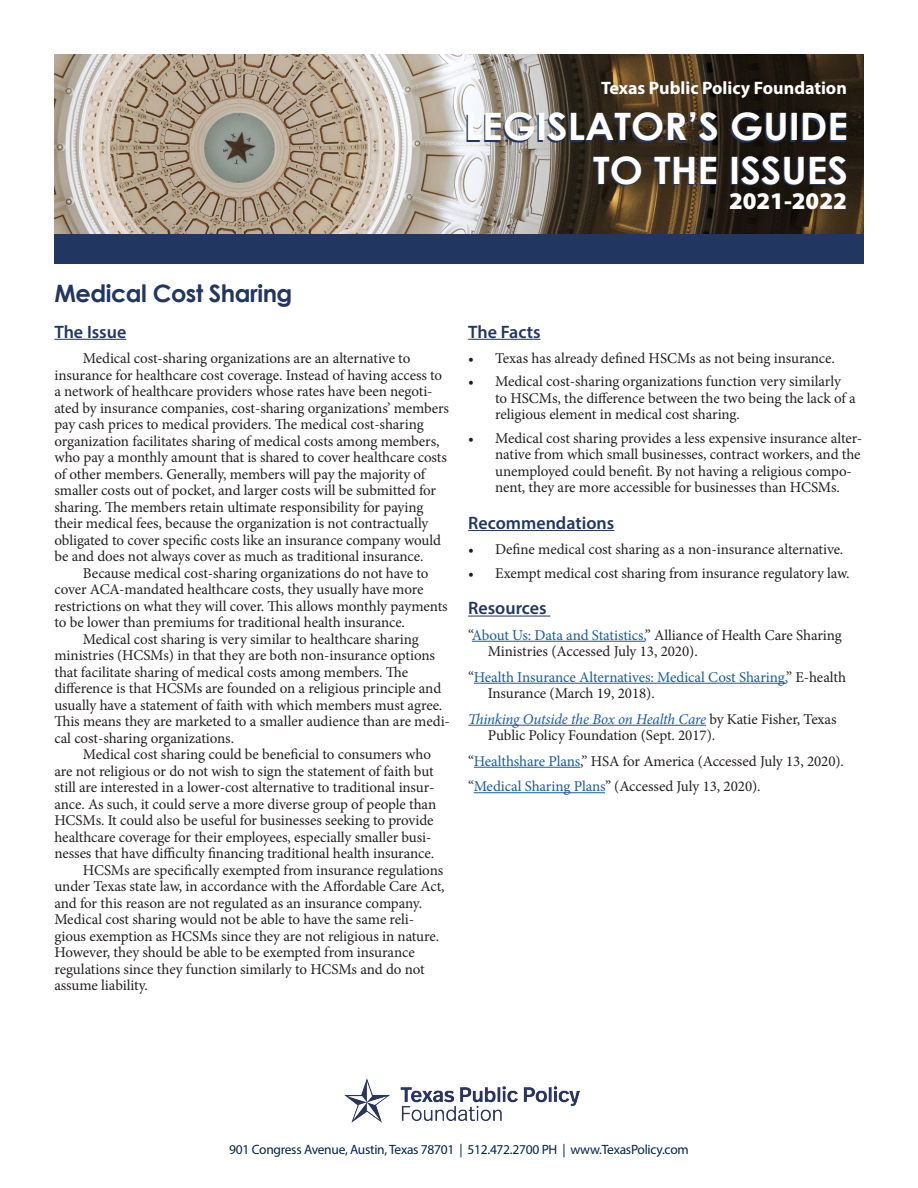
<style>
.page{position:relative;width:918px;height:1188px;background:#fff}
.page>*{position:absolute;margin:0;border:0;box-sizing:border-box;transform-origin:0 0}
.t1{font:700 37.8px/43.2px "Century Gothic";color:#fff;text-align:right;scale:1.05 1}
.t2{font:700 24px "Century Gothic";letter-spacing:-.02em;color:#213661}
.t3{font:900 24px "Myriad Pro";color:#fff}
.Headings{font:600 18px "Myriad Pro";color:#213661}
.t4{font:700 18px "Myriad Pro";color:#fff}
.body_copy{font:15px/16.5px "Minion Pro";letter-spacing:-.005em;color:#231f20}
.References{font:15px/16.5px "Minion Pro";letter-spacing:-.005em;color:#231f20}
.References-2{font:15px/16.5px "Minion Pro";letter-spacing:-.005em;color:#175d9e}
.t5{font:13.5px "Myriad Pro";letter-spacing:-.02em;color:#00254c}
.s1{color:#175d9e}
.s2{color:#231f20}
.s3{font-style:italic;color:#175d9e}
</style>
<div class="page">
<img style="left:345px;top:1078px;width:235px;height:44px">
<img style="left:54px;top:54px;width:810px;height:180px">
<div style="left:54px;top:234px;width:810px;height:30px;background:#213661"></div>
<hr style="left:54px;top:339px;width:72px;height:1px;background:#213661">
<hr style="left:468px;top:339px;width:73px;height:1px;background:#213661">
<hr style="left:468px;top:530px;width:146px;height:1px;background:#213661">
<hr style="left:468px;top:616px;width:82px;height:1px;background:#213661">
<hr style="left:472px;top:641px;width:173px;height:1px;background:#175d9e">
<hr style="left:474px;top:683px;width:312px;height:1px;background:#175d9e">
<hr style="left:468px;top:725px;width:238px;height:1px;background:#175d9e">
<hr style="left:474px;top:767px;width:106px;height:1px;background:#175d9e">
<hr style="left:474px;top:792px;width:131px;height:1px;background:#175d9e">
<p class="t4" style="left:601px;top:76px;width:247px">Texas Public Policy Foundation</p>
<h1 class="t1" style="left:465px;top:103px;width:367px">LEGISLATOR’S GUIDE<br>TO THE ISSUES</h1>
<h2 class="t3" style="left:729px;top:185px;width:119px">2021-2022</h2>
<p class="t2" style="left:54px;top:275px;width:240px">Medical Cost Sharing</p>
<p class="Headings" style="left:54px;top:320px;width:73px">The Issue</p>
<p class="body_copy" style="left:54px;top:350px;width:396px;text-indent:28px">Medical cost-sharing organizations are an alternative to insurance for healthcare cost coverage. Instead of having access to a network of healthcare providers whose rates have been negoti&shy;ated by insurance companies, cost-sharing organizations’ members pay cash prices to medical providers. The medical cost-sharing organization facilitates sharing of medical costs among members, who pay a monthly amount that is shared to cover healthcare costs of other members. Generally, members will pay the majority of smaller costs out of pocket, and larger costs will be submitted for sharing. The members retain ultimate responsibility for paying their medical fees, because the organization is not contractually obligated to cover specific costs like an insurance company would be and does not always cover as much as traditional insurance.</p>
<p class="body_copy" style="left:54px;top:565px;width:395px;text-indent:28px">Because medical cost-sharing organizations do not have to cover ACA-mandated healthcare costs, they usually have more restrictions on what they will cover. This allows monthly payments to be lower than premiums for traditional health insurance.</p>
<p class="body_copy" style="left:54px;top:631px;width:397px;text-indent:28px">Medical cost sharing is very similar to healthcare sharing ministries (HCSMs) in that they are both non-insurance options that facilitate sharing of medical costs among members. The difference is that HCSMs are founded on a religious principle and usually have a statement of faith with which members must agree.<br>This means they are marketed to a smaller audience than are medi&shy;cal cost-sharing organizations.</p>
<p class="body_copy" style="left:54px;top:746px;width:383px;text-indent:28px">Medical cost sharing could be beneficial to consumers who are not religious or do not wish to sign the statement of faith but still are interested in a lower-cost alternative to traditional insur&shy;ance. As such, it could serve a more diverse group of people than HCSMs. It could also be useful for businesses seeking to provide healthcare coverage for their employees, especially smaller busi&shy;nesses that have difficulty financing traditional health insurance.</p>
<p class="body_copy" style="left:54px;top:862px;width:392px;text-indent:28px">HCSMs are specifically exempted from insurance regulations under Texas state law, in accordance with the Affordable Care Act, and for this reason are not regulated as an insurance company.<br>Medical cost sharing would not be able to have the same reli&shy;gious exemption as HCSMs since they are not religious in nature.<br>However, they should be able to be exempted from insurance regulations since they function similarly to HCSMs and do not assume liability.</p>
<p class="Headings" style="left:468px;top:320px;width:74px">The Facts</p>
<p class="body_copy" style="left:468px;top:350px;width:368px">• Texas has already defined HSCMs as not being insurance.</p>
<p class="body_copy" style="left:495px;top:373px;width:362px;text-indent:-27px">• Medical cost-sharing organizations function very similarly to HSCMs, the difference between the two being the lack of a religious element in medical cost sharing.</p>
<p class="body_copy" style="left:495px;top:430px;width:368px;text-indent:-27px">• Medical cost sharing provides a less expensive insurance alter&shy;native from which small businesses, contract workers, and the unemployed could benefit. By not having a religious compo&shy;nent, they are more accessible for businesses than HCSMs.</p>
<p class="Headings" style="left:468px;top:511px;width:148px">Recommendations</p>
<p class="body_copy" style="left:468px;top:541px;width:377px">• Define medical cost sharing as a non-insurance alternative.</p>
<p class="body_copy" style="left:468px;top:565px;width:383px">• Exempt medical cost sharing from insurance regulatory law.</p>
<p class="Headings" style="left:468px;top:597px;width:80px">Resources</p>
<p class="References" style="left:488px;top:627px;width:356px;text-indent:-20px">“<span class="s1">About Us: Data and Statistics,</span>” Alliance of Health Care Sharing<br>Ministries (Accessed July 13, 2020).</p>
<p class="References-2" style="left:488px;top:669px;width:360px;text-indent:-20px"><span class="s2">“</span>Health Insurance Alternatives: Medical Cost Sharing,<span class="s2">” E-health<br>Insurance (March 19, 2018).</span></p>
<p class="References" style="left:488px;top:711px;width:350px;text-indent:-20px"><span class="s3">Thinking Outside the Box on Health Care</span> by Katie Fisher, Texas<br>Public Policy Foundation (Sept. 2017).</p>
<p class="References" style="left:468px;top:753px;width:377px">“<span class="s1">Healthshare Plans</span>,” HSA for America (Accessed July 13, 2020).</p>
<p class="References" style="left:468px;top:778px;width:294px">“<span class="s1">Medical Sharing Plans</span>” (Accessed July 13, 2020).</p>
<p class="t5" style="left:229px;top:1141px;width:461px">901 Congress Avenue, Austin, Texas 78701 | 512.472.2700 PH | www.TexasPolicy.com</p>
</div>
